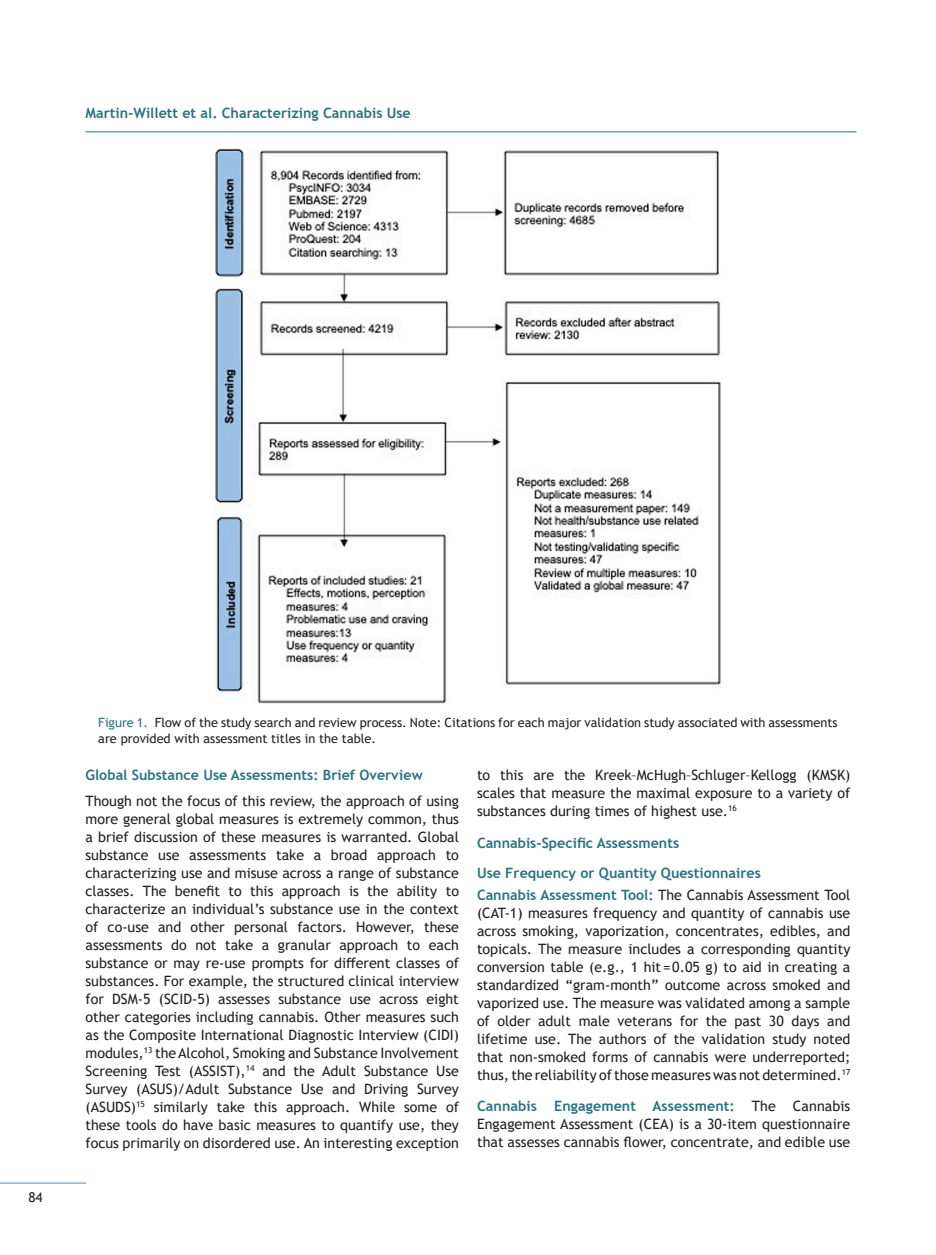
<style>
.page{position:relative;width:936px;height:1255px;background:#fff}
.page>*{position:absolute;margin:0;border:0;box-sizing:border-box;transform-origin:0 0}
.TXT{font:14.25px/18px "Trebuchet MS";color:#231f20;text-align:justify}
.H3-H2{font:14.25px/18px "Trebuchet MS";color:#231f20;text-align:justify}
.H3-H2-2{font:700 14.25px "Trebuchet MS";color:#2a7384}
.t1{font:13.5px "Trebuchet MS";color:#231f20}
.FC{font:12.75px/15.3px "Trebuchet MS";color:#231f20}
.s1{color:#2a7384}
.s2{font-weight:700;color:#2a7384}
</style>
<div class="page">
<hr style="left:86px;top:131px;width:770px;height:1px;background:#2a7384">
<svg style="left:0;top:1181px;width:86px;height:2px"></svg>
<img style="left:215px;top:148px;width:506px;height:555px">
<p class="H3-H2-2" style="left:86px;top:104px;width:327px">Martin-Willett et al. Characterizing Cannabis Use</p>
<p class="t1" style="left:28px;top:1188px;width:16px">84</p>
<p class="FC" style="left:98px;top:715px;width:740px"><span class="s1">Figure 1.</span> Flow of the study search and review process. Note: Citations for each major validation study associated with assessments are provided with assessment titles in the table.</p>
<h2 class="H3-H2-2" style="left:86px;top:766px;width:339px">Global Substance Use Assessments: Brief Overview</h2>
<p class="TXT" style="left:86px;top:791px;width:375px">Though not the focus of this review, the approach of using more general global measures is extremely common, thus a brief discussion of these measures is warranted. Global substance use assessments take a broad approach to characterizing use and misuse across a range of substance classes. The benefit to this approach is the ability to characterize an individual’s substance use in the context of co-use and other personal factors. However, these assessments do not take a granular approach to each substance or may re-use prompts for different classes of substances. For example, the structured clinical interview for DSM-5 (SCID-5) assesses substance use across eight other categories including cannabis. Other measures such as the Composite International Diagnostic Interview (CIDI) modules,<sup>13</sup> the Alcohol, Smoking and Substance Involvement Screening Test (ASSIST),<sup>14</sup> and the Adult Substance Use Survey (ASUS)/Adult Substance Use and Driving Survey (ASUDS)<sup>15</sup> similarly take this approach. While some of these tools do have basic measures to quantify use, they focus primarily on disordered use. An interesting exception</p>
<p class="TXT" style="left:477px;top:765px;width:375px">to this are the Kreek–McHugh–Schluger–Kellogg (KMSK) scales that measure the maximal exposure to a variety of substances during times of highest use.<sup>16</sup></p>
<h2 class="H3-H2-2" style="left:477px;top:834px;width:204px">Cannabis-Specific Assessments</h2>
<p class="H3-H2-2" style="left:477px;top:864px;width:285px">Use Frequency or Quantity Questionnaires</p>
<p class="H3-H2" style="left:477px;top:885px;width:375px"><span class="s2">Cannabis Assessment Tool:</span> The Cannabis Assessment Tool (CAT-1) measures frequency and quantity of cannabis use across smoking, vaporization, concentrates, edibles, and topicals. The measure includes a corresponding quantity conversion table (e.g., 1 hit=0.05 g) to aid in creating a standardized “gram-month” outcome across smoked and vaporized use. The measure was validated among a sample of older adult male veterans for the past 30 days and lifetime use. The authors of the validation study noted that non-smoked forms of cannabis were underreported; thus, the reliability of those measures was not determined.<sup>17</sup></p>
<h3 class="TXT" style="left:477px;top:1097px;width:375px"><span class="s2">Cannabis Engagement Assessment:</span> The Cannabis Engagement Assessment (CEA) is a 30-item questionnaire that assesses cannabis flower, concentrate, and edible use</h3>
</div>
